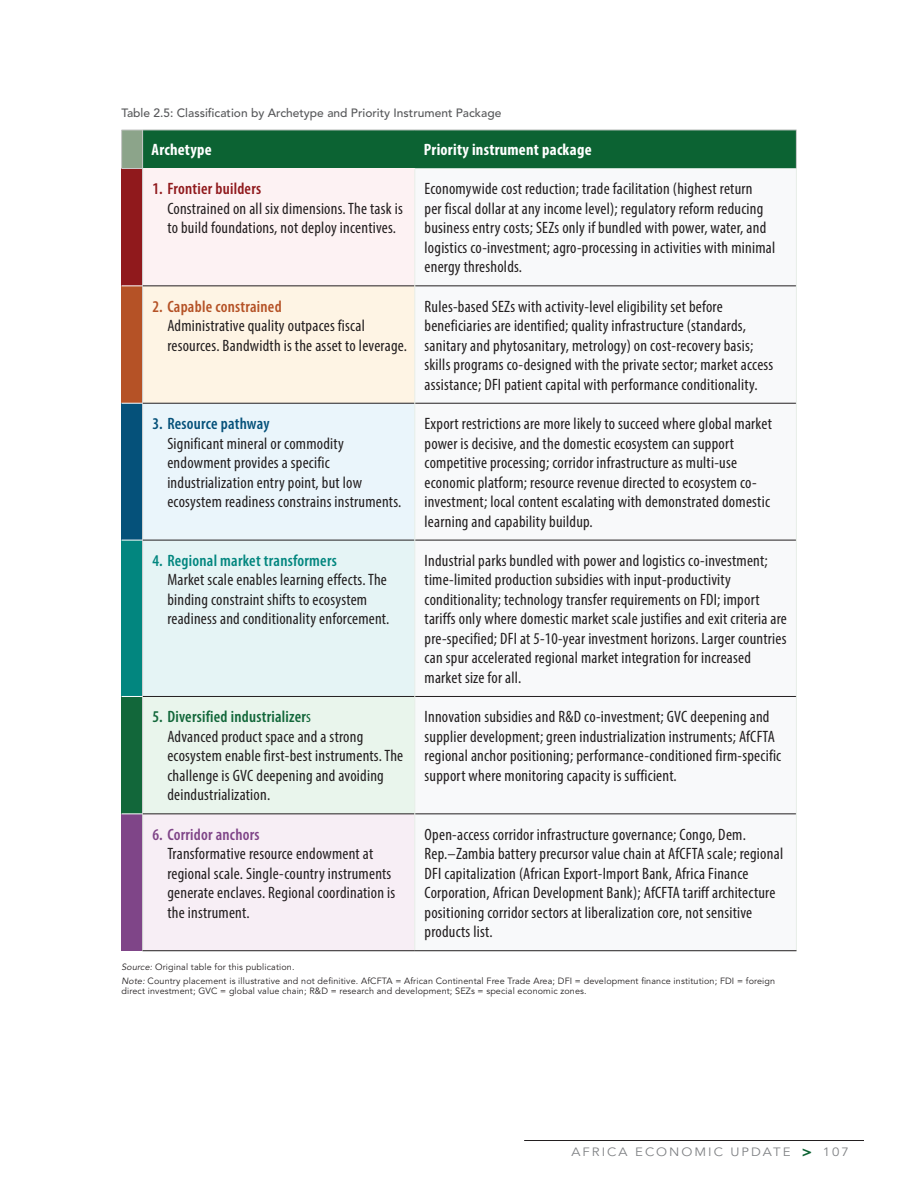
<style>
.page{position:relative;width:918px;height:1188px;background:#fff}
.page>*{position:absolute;margin:0;border:0;box-sizing:border-box;transform-origin:0 0}
.table_text{font:condensed 16.5px/19.5px "Myriad Pro";letter-spacing:.015em;color:#231f20}
.Table_rev{font:700 condensed 16.5px "Myriad Pro";letter-spacing:.015em;color:#fff}
.table_text-2{font:600 condensed 16.5px "Myriad Pro";letter-spacing:.015em;color:#02867f}
.table_text-3{font:600 condensed 16.5px "Myriad Pro";letter-spacing:.015em;color:#12673a}
.table_text-4{font:600 condensed 16.5px "Myriad Pro";letter-spacing:.015em;color:#b55226}
.table_text-5{font:600 condensed 16.5px "Myriad Pro";letter-spacing:.015em;color:#90191c}
.table_text-6{font:600 condensed 16.5px "Myriad Pro";letter-spacing:.015em;color:#05517a}
.table_text-7{font:600 condensed 16.5px "Myriad Pro";letter-spacing:.015em;color:#7f4588}
.table_numm_title{font:500 12px "Avenir LT Std";color:#57585a}
.t1{font:12px "Avenir LT Std";letter-spacing:.15em;color:#808285;scale:1.1 1}
.fig_source{font:9px/10.5px "Avenir LT Std";letter-spacing:.015em;color:#231f20}
.s1{font-weight:400}
.s2{font-style:italic}
.s3{font-weight:800;font-size:15px;color:#0c6333}
</style>
<div class="page">
<hr style="left:524px;top:1140px;width:340px;height:1px;background:#231f20">
<div style="left:122px;top:168px;width:21px;height:118px;background:#90191c"></div>
<div style="left:143px;top:168px;width:272px;height:118px;background:#fdf2f3"></div>
<svg style="left:416px;top:285px;width:380px;height:529px"></svg>
<div style="left:122px;top:286px;width:21px;height:117px;background:#b55226"></div>
<div style="left:143px;top:286px;width:272px;height:117px;background:#fef4e4"></div>
<div style="left:122px;top:403px;width:21px;height:137px;background:#05517a"></div>
<div style="left:143px;top:403px;width:272px;height:137px;background:#eaf5fb"></div>
<div style="left:122px;top:540px;width:21px;height:156px;background:#02867f"></div>
<div style="left:143px;top:540px;width:272px;height:156px;background:#e5f4f5"></div>
<div style="left:122px;top:696px;width:21px;height:118px;background:#12673a"></div>
<div style="left:143px;top:696px;width:272px;height:118px;background:#e9f5ec"></div>
<div style="left:122px;top:814px;width:21px;height:137px;background:#7f4588"></div>
<div style="left:143px;top:814px;width:272px;height:137px;background:#f7eef5"></div>
<div style="left:122px;top:130px;width:674px;height:39px;background:#0c6333"></div>
<hr style="left:121px;top:130px;width:1px;height:38px;background:#ccc">
<hr style="left:142px;top:169px;width:1px;height:117px;background:#ccc">
<hr style="left:142px;top:286px;width:1px;height:117px;background:#ccc">
<hr style="left:142px;top:403px;width:1px;height:137px;background:#ccc">
<hr style="left:142px;top:540px;width:1px;height:156px;background:#ccc">
<hr style="left:142px;top:696px;width:1px;height:118px;background:#ccc">
<hr style="left:142px;top:814px;width:1px;height:137px;background:#ccc">
<hr style="left:143px;top:130px;width:272px;height:1px;background:#ccc">
<hr style="left:142px;top:130px;width:1px;height:38px;background:#ccc">
<hr style="left:415px;top:130px;width:382px;height:1px;background:#ccc">
<hr style="left:796px;top:130px;width:1px;height:38px;background:#ccc">
<hr style="left:143px;top:286px;width:272px;height:1px;background:#231f20">
<hr style="left:415px;top:286px;width:381px;height:1px;background:#231f20">
<hr style="left:143px;top:403px;width:272px;height:1px;background:#231f20">
<hr style="left:415px;top:403px;width:381px;height:1px;background:#231f20">
<hr style="left:143px;top:540px;width:272px;height:1px;background:#231f20">
<hr style="left:415px;top:540px;width:381px;height:1px;background:#231f20">
<hr style="left:143px;top:696px;width:272px;height:1px;background:#231f20">
<hr style="left:415px;top:696px;width:381px;height:1px;background:#231f20">
<hr style="left:143px;top:814px;width:272px;height:1px;background:#231f20">
<hr style="left:415px;top:814px;width:381px;height:1px;background:#231f20">
<hr style="left:415px;top:168px;width:1px;height:118px;background:#e8eee8">
<hr style="left:796px;top:168px;width:1px;height:118px;background:#e8eee8">
<hr style="left:415px;top:286px;width:1px;height:117px;background:#e8eee8">
<hr style="left:796px;top:286px;width:1px;height:117px;background:#e8eee8">
<hr style="left:415px;top:403px;width:1px;height:137px;background:#e8eee8">
<hr style="left:796px;top:403px;width:1px;height:137px;background:#e8eee8">
<hr style="left:415px;top:540px;width:1px;height:156px;background:#e8eee8">
<hr style="left:796px;top:540px;width:1px;height:156px;background:#e8eee8">
<hr style="left:415px;top:696px;width:1px;height:118px;background:#e8eee8">
<hr style="left:796px;top:696px;width:1px;height:118px;background:#e8eee8">
<hr style="left:415px;top:814px;width:1px;height:137px;background:#e8eee8">
<hr style="left:796px;top:814px;width:1px;height:137px;background:#e8eee8">
<hr style="left:142px;top:950px;width:273px;height:1px;background:#231f20">
<hr style="left:415px;top:950px;width:382px;height:1px;background:#231f20">
<svg style="left:122px;top:285px;width:20px;height:1px"></svg>
<svg style="left:122px;top:403px;width:20px;height:1px"></svg>
<svg style="left:122px;top:540px;width:20px;height:1px"></svg>
<svg style="left:122px;top:696px;width:20px;height:1px"></svg>
<svg style="left:122px;top:813px;width:20px;height:1px"></svg>
<p class="table_numm_title" style="left:122px;top:106px;width:381px">Table 2.5: Classification by Archetype and Priority Instrument Package</p>
<p class="Table_rev" style="left:152px;top:140px;width:62px">Archetype</p>
<p class="Table_rev" style="left:424px;top:140px;width:169px">Priority instrument package</p>
<p class="table_text-5" style="left:152px;top:180px;width:110px">1. Frontier builders</p>
<p class="table_text" style="left:167px;top:198px;width:237px">Constrained on all six dimensions. The task is to build foundations, not deploy incentives.</p>
<p class="table_text" style="left:425px;top:179px;width:352px">Economywide cost reduction; trade facilitation (highest return<br>per fiscal dollar at any income level); regulatory reform reducing business entry costs; SEZs only if bundled with power, water, and logistics co-investment; agro-processing in activities with minimal energy thresholds.</p>
<p class="table_text-4" style="left:152px;top:297px;width:131px">2. Capable constrained</p>
<p class="table_text" style="left:167px;top:316px;width:241px">Administrative quality outpaces fiscal resources. Bandwidth is the asset to leverage.</p>
<p class="table_text-6" style="left:152px;top:415px;width:119px">3. Resource pathway</p>
<p class="table_text" style="left:167px;top:433px;width:236px">Significant mineral or commodity endowment provides a specific industrialization entry point, but low ecosystem readiness constrains instruments.</p>
<p class="table_text-2" style="left:152px;top:551px;width:186px">4. Regional market transformers</p>
<p class="table_text" style="left:167px;top:570px;width:224px">Market scale enables learning effects. The binding constraint shifts to ecosystem readiness and conditionality enforcement.</p>
<p class="table_text-3" style="left:152px;top:708px;width:160px">5. Diversified industrializer<span class="s1">s</span></p>
<p class="table_text" style="left:167px;top:726px;width:237px">Advanced product space and a strong ecosystem enable first-best instruments. The challenge is GVC deepening and avoiding deindustrialization.</p>
<p class="table_text-7" style="left:152px;top:825px;width:109px">6. Corridor anchors</p>
<p class="table_text" style="left:167px;top:844px;width:229px">Transformative resource endowment at regional scale. Single-country instruments generate enclaves. Regional coordination is the instrument.</p>
<p class="table_text" style="left:425px;top:296px;width:350px">Rules-based SEZs with activity-level eligibility set before beneficiaries are identified; quality infrastructure (standards, sanitary and phytosanitary, metrology) on cost-recovery basis; skills programs co-designed with the private sector; market access assistance; DFI patient capital with performance conditionality.</p>
<p class="table_text" style="left:425px;top:414px;width:349px">Export restrictions are more likely to succeed where global market power is decisive, and the domestic ecosystem can support competitive processing; corridor infrastructure as multi-use economic platform; resource revenue directed to ecosystem co&shy;investment; local content escalating with demonstrated domestic learning and capability buildup.</p>
<p class="table_text" style="left:425px;top:551px;width:364px">Industrial parks bundled with power and logistics co-investment; time-limited production subsidies with input-productivity conditionality; technology transfer requirements on FDI; import tariffs only where domestic market scale justifies and exit criteria are pre-specified; DFI at 5-10-year investment horizons. Larger countries can spur accelerated regional market integration for increased market size for all.</p>
<p class="table_text" style="left:425px;top:707px;width:358px">Innovation subsidies and R&amp;D co-investment; GVC deepening and supplier development; green industrialization instruments; AfCFTA regional anchor positioning; performance-conditioned firm-specific support where monitoring capacity is sufficient.</p>
<p class="table_text" style="left:425px;top:824px;width:360px">Open-access corridor infrastructure governance; Congo, Dem.<br>Rep.–Zambia battery precursor value chain at AfCFTA scale; regional DFI capitalization (African Export-Import Bank, Africa Finance Corporation, African Development Bank); AfCFTA tariff architecture positioning corridor sectors at liberalization core, not sensitive products list.</p>
<p class="fig_source" style="left:122px;top:962px;width:175px"><span class="s2">Source:</span> Original table for this publication.</p>
<p class="fig_source" style="left:122px;top:976px;width:655px"><span class="s2">Note:</span> Country placement is illustrative and not definitive. AfCFTA = African Continental Free Trade Area; DFI = development finance institution; FDI = foreign direct investment; GVC = global value chain; R&amp;D = research and development; SEZs = special economic zones.</p>
<p class="t1" style="left:572px;top:1145px;width:253px">AFRICA ECONOMIC UPDATE <span class="s3">&gt;</span> 107</p>
</div>
